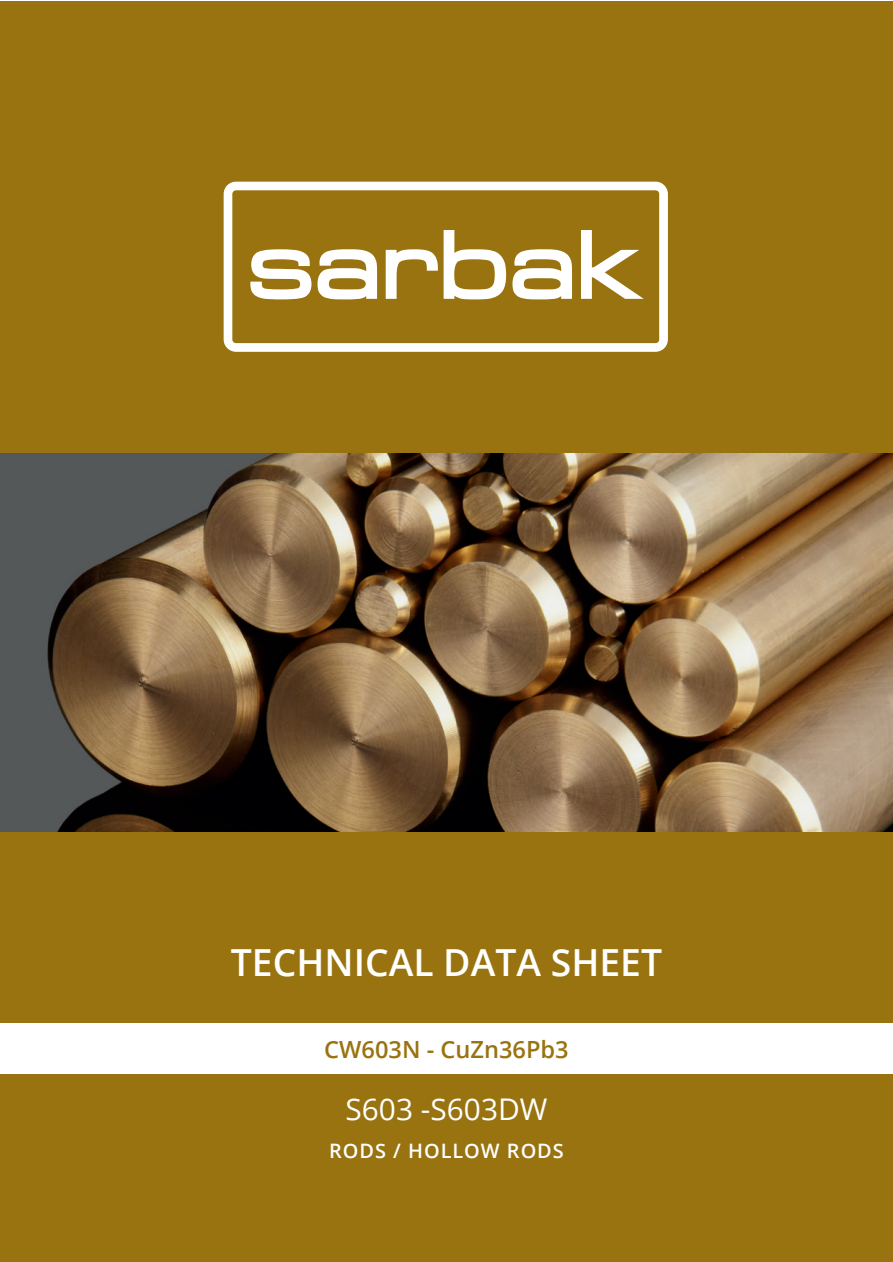
<style>
.page{position:relative;width:893px;height:1262px;background:#fff}
.page>*{position:absolute;margin:0;border:0;box-sizing:border-box;transform-origin:0 0}
.t1{font:600 37.35px "Open Sans";color:#fff}
.t2{font:29.85px "Open Sans";color:#fff}
.t3{font:600 23.55px "Open Sans";color:#99730f}
.t4{font:600 19.95px "Open Sans";letter-spacing:.05em;color:#fff}
</style>
<div class="page">
<div style="left:0;top:1px;width:892px;height:1260px;background:#99730f"></div>
<div style="left:0;top:1023px;width:892px;height:51px;background:#fff"></div>
<svg style="left:224px;top:182px;width:444px;height:170px"></svg>
<svg style="left:250px;top:249px;width:61px;height:50px"></svg>
<svg style="left:317px;top:249px;width:60px;height:50px"></svg>
<svg style="left:385px;top:230px;width:121px;height:69px"></svg>
<svg style="left:512px;top:249px;width:60px;height:50px"></svg>
<svg style="left:581px;top:230px;width:62px;height:69px"></svg>
<img style="left:0;top:453px;width:892px;height:378px">
<p class="t1" style="left:231px;top:937px;width:433px">TECHNICAL DATA SHEET</p>
<p class="t3" style="left:324px;top:1033px;width:246px">CW603N - CuZn36Pb3</p>
<p class="t2" style="left:345px;top:1088px;width:203px">S603 -S603DW</p>
<p class="t4" style="left:329px;top:1137px;width:236px">RODS / HOLLOW RODS</p>
</div>
